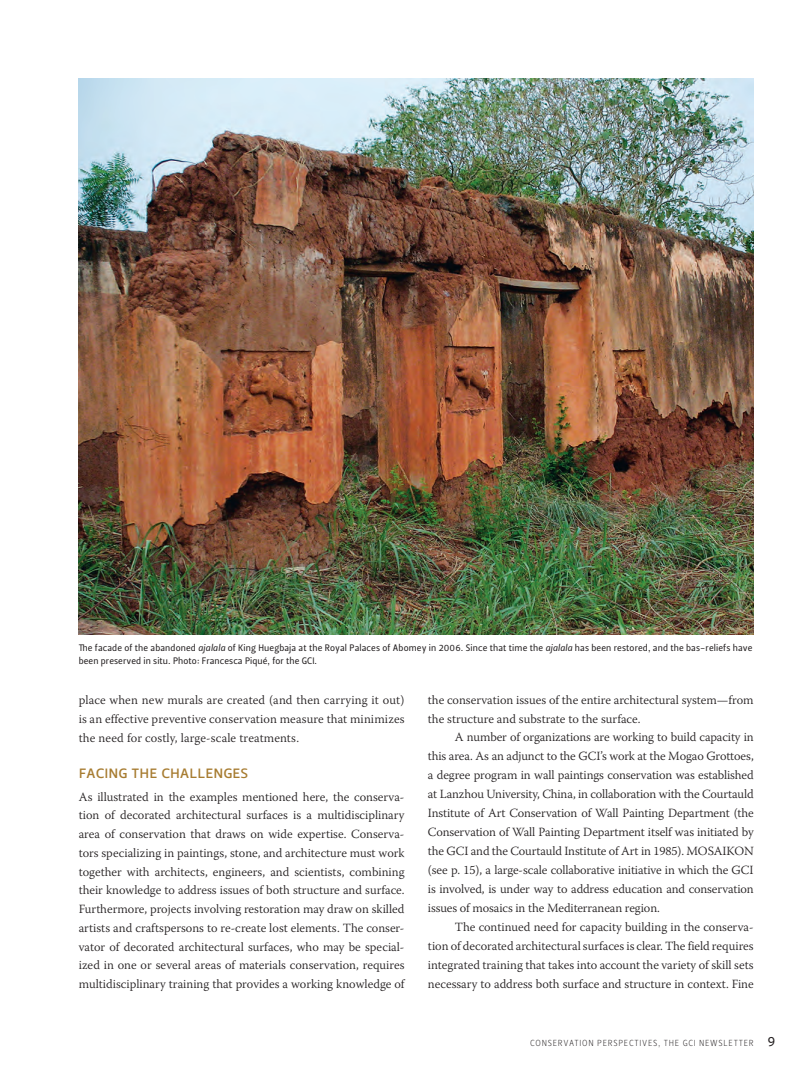
<style>
.page{position:relative;width:810px;height:1080px;background:#fff}
.page>*{position:absolute;margin:0;border:0;box-sizing:border-box;transform-origin:0 0}
.t1{font:17.5px "Leitura Sans Grot 2";color:#a77c31}
.t2{font:300 12.5px/19px "Warnock Pro";color:#231f20;text-align:justify}
.t3{font:9.38px/12.5px "Leitura Sans Grot 2";letter-spacing:.015em;color:#231f20}
.t4{font:8.75px "Leitura Sans Grot 1";letter-spacing:.085em;color:#231f20}
.s1{font-family:"Leitura Sans Italic 2"}
.s2{font-family:"Leitura Sans Grot 2";font-size:13.75px}
</style>
<div class="page">
<img style="left:79px;top:79px;width:675px;height:556px">
<p class="t3" style="left:79px;top:642px;width:675px">The facade of the abandoned <span class="s1">ajalala</span> of King Huegbaja at the Royal Palaces of Abomey in 2006. Since that time the <span class="s1">ajalala</span> has been restored, and the bas-reliefs have been preserved in situ. Photo: Francesca Piqué, for the GCI.</p>
<p class="t2" style="left:79px;top:690px;width:327px">place when new murals are created (and then carrying it out) is an effective preventive conservation measure that minimizes the need for costly, large-scale treatments.</p>
<p class="t1" style="left:79px;top:762px;width:171px">facing the challenges</p>
<p class="t2" style="left:79px;top:787px;width:327px">As illustrated in the examples mentioned here, the conserva&shy;tion of decorated architectural surfaces is a multidisciplinary area of conservation that draws on wide expertise. Conserva&shy;tors specializing in paintings, stone, and architecture must work together with architects, engineers, and scientists, combining their knowledge to address issues of both structure and surface.<br>Furthermore, projects involving restoration may draw on skilled artists and craftspersons to re-create lost elements. The conser&shy;vator of decorated architectural surfaces, who may be special&shy;ized in one or several areas of materials conservation, requires multidisciplinary training that provides a working knowledge of</p>
<p class="t2" style="left:428px;top:690px;width:327px">the conservation issues of the entire architectural system—from the structure and substrate to the surface.</p>
<p class="t2" style="left:428px;top:728px;width:327px;text-indent:27px">A number of organizations are working to build capacity in this area. As an adjunct to the GCI’s work at the Mogao Grottoes, a degree program in wall paintings conservation was established at Lanzhou University, China, in collaboration with the Courtauld Institute of Art Conservation of Wall Painting Department (the Conservation of Wall Painting Department itself was initiated by the GCI and the Courtauld Institute of Art in 1985). MOSAIKON (see p. 15), a large-scale collaborative initiative in which the GCI is involved, is under way to address education and conservation issues of mosaics in the Mediterranean region.</p>
<p class="t2" style="left:428px;top:918px;width:327px;text-indent:27px">The continued need for capacity building in the conserva&shy;tion of decorated architectural surfaces is clear. The field requires integrated training that takes into account the variety of skill sets necessary to address both surface and structure in context. Fine</p>
<p class="t4" style="left:530px;top:1037px;width:247px">CONSERVATION PERSPECTIVES, THE GCI NEWSLETTER <span class="s2">9</span></p>
</div>
